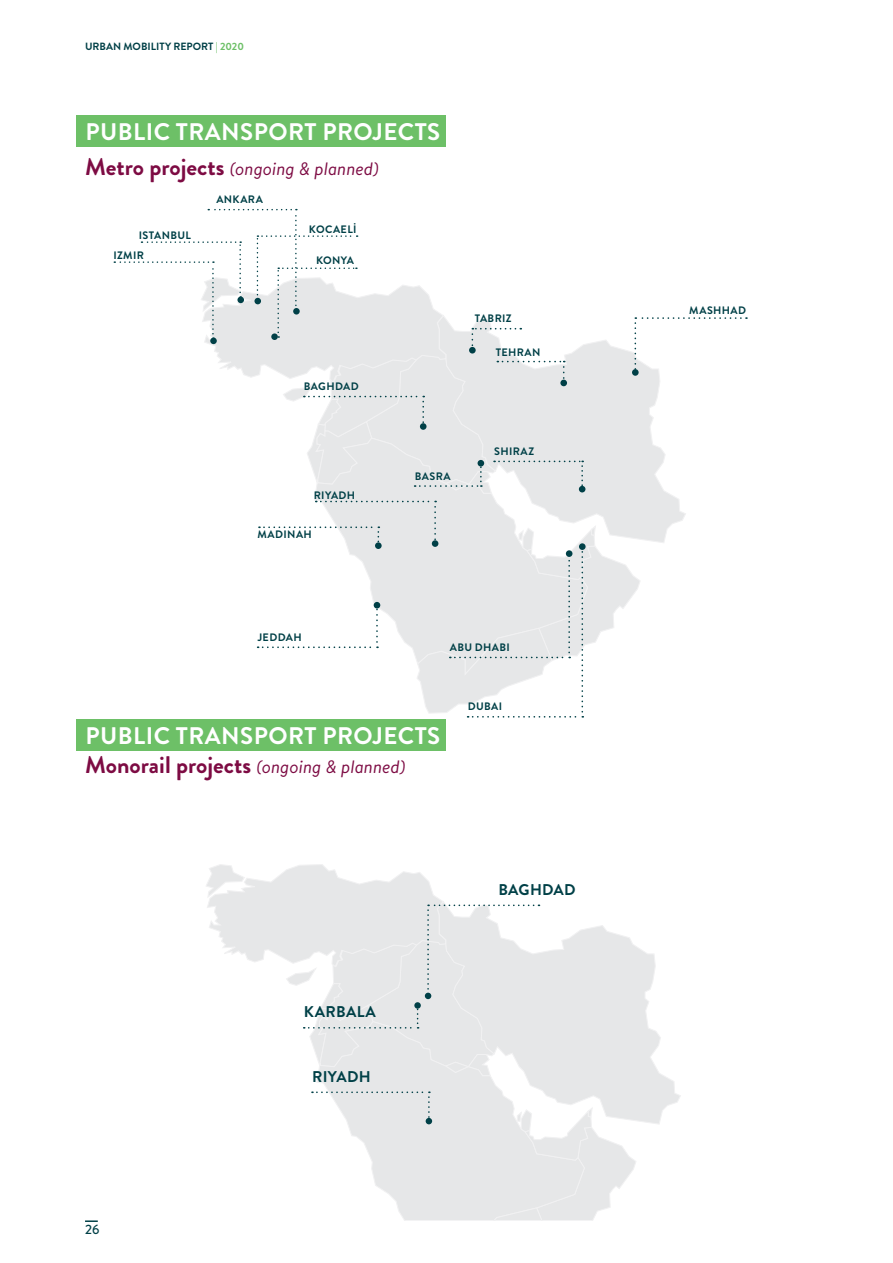
<style>
.page{position:relative;width:893px;height:1263px;background:#fff}
.page>*{position:absolute;margin:0;border:0;box-sizing:border-box;transform-origin:0 0}
.t1{font:700 24px "Brandon Grotesque";letter-spacing:.02em;color:#fff}
.t2{font:italic 18px "Brandon Text";color:#7d0b43}
.t3{font:700 15.6px "Brandon Grotesque";letter-spacing:.02em;color:#004047}
.t4{font:500 13.5px "Brandon Grotesque";color:#004047}
.t5{font:700 10.8px "Brandon Grotesque";letter-spacing:.035em;color:#004047}
.t6{font:700 10.5px "Brandon Grotesque";color:#004047}
.s1{color:#6dc067}
.s2{font-family:"Brandon Grotesque";font-weight:700;font-style:normal;font-size:24px}
</style>
<div class="page">
<svg style="left:85px;top:1220px;width:13px;height:2px"></svg>
<div style="left:317px;top:1077px;width:119px;height:14px;background:#e6e7e8"></div>
<svg style="left:436px;top:904px;width:245px;height:220px"></svg>
<svg style="left:312px;top:1091px;width:325px;height:129px"></svg>
<svg style="left:206px;top:864px;width:333px;height:213px"></svg>
<div style="left:414px;top:1002px;width:7px;height:7px;background:#004047;border-radius:50%"></div>
<div style="left:77px;top:116px;width:369px;height:31px;background:#6dc067"></div>
<div style="left:77px;top:720px;width:369px;height:31px;background:#6dc067"></div>
<svg style="left:436px;top:340px;width:250px;height:203px"></svg>
<svg style="left:634px;top:317px;width:113px;height:56px"></svg>
<div style="left:632px;top:369px;width:7px;height:7px;background:#004047;border-radius:50%"></div>
<svg style="left:258px;top:501px;width:383px;height:217px"></svg>
<div style="left:579px;top:543px;width:7px;height:7px;background:#004047;border-radius:50%"></div>
<svg style="left:114px;top:209px;width:471px;height:286px"></svg>
<div style="left:254px;top:298px;width:7px;height:6px;background:#004047;border-radius:50%"></div>
<p class="t6" style="left:85px;top:39px;width:160px">URBAN MOBILITY REPORT <span class="s1">| 2020</span></p>
<h1 class="t1" style="left:85px;top:115px;width:356px">PUBLIC TRANSPORT PROJECTS</h1>
<h2 class="t2" style="left:85px;top:156px;width:295px"><span class="s2">Metro projects</span> (ongoing &amp; planned)</h2>
<p class="t5" style="left:139px;top:228px;width:54px">ISTANBUL</p>
<p class="t5" style="left:113px;top:248px;width:32px">IZMIR</p>
<p class="t5" style="left:216px;top:192px;width:48px">ANKARA</p>
<p class="t5" style="left:309px;top:222px;width:49px">KOCAELİ</p>
<p class="t5" style="left:316px;top:252px;width:40px">KONYA</p>
<p class="t5" style="left:304px;top:379px;width:56px">BAGHDAD</p>
<p class="t5" style="left:314px;top:488px;width:43px">RIYADH</p>
<p class="t5" style="left:258px;top:526px;width:56px">MADINAH</p>
<p class="t5" style="left:258px;top:629px;width:45px">JEDDAH</p>
<p class="t5" style="left:475px;top:311px;width:38px">TABRIZ</p>
<p class="t5" style="left:496px;top:345px;width:46px">TEHRAN</p>
<p class="t5" style="left:415px;top:468px;width:37px">BASRA</p>
<p class="t5" style="left:494px;top:444px;width:42px">SHIRAZ</p>
<p class="t5" style="left:450px;top:640px;width:62px">ABU DHABI</p>
<p class="t5" style="left:468px;top:699px;width:36px">DUBAI</p>
<h1 class="t1" style="left:85px;top:719px;width:356px">PUBLIC TRANSPORT PROJECTS</h1>
<h2 class="t2" style="left:85px;top:755px;width:322px"><span class="s2">Monorail projects</span> (ongoing &amp; planned)</h2>
<h3 class="t3" style="left:304px;top:1001px;width:74px">KARBALA</h3>
<p class="t4" style="left:85px;top:1220px;width:16px">26</p>
<h3 class="t3" style="left:312px;top:1065px;width:60px">RIYADH</h3>
<h3 class="t3" style="left:498px;top:879px;width:79px">BAGHDAD</h3>
<p class="t5" style="left:689px;top:302px;width:58px">MASHHAD</p>
</div>
